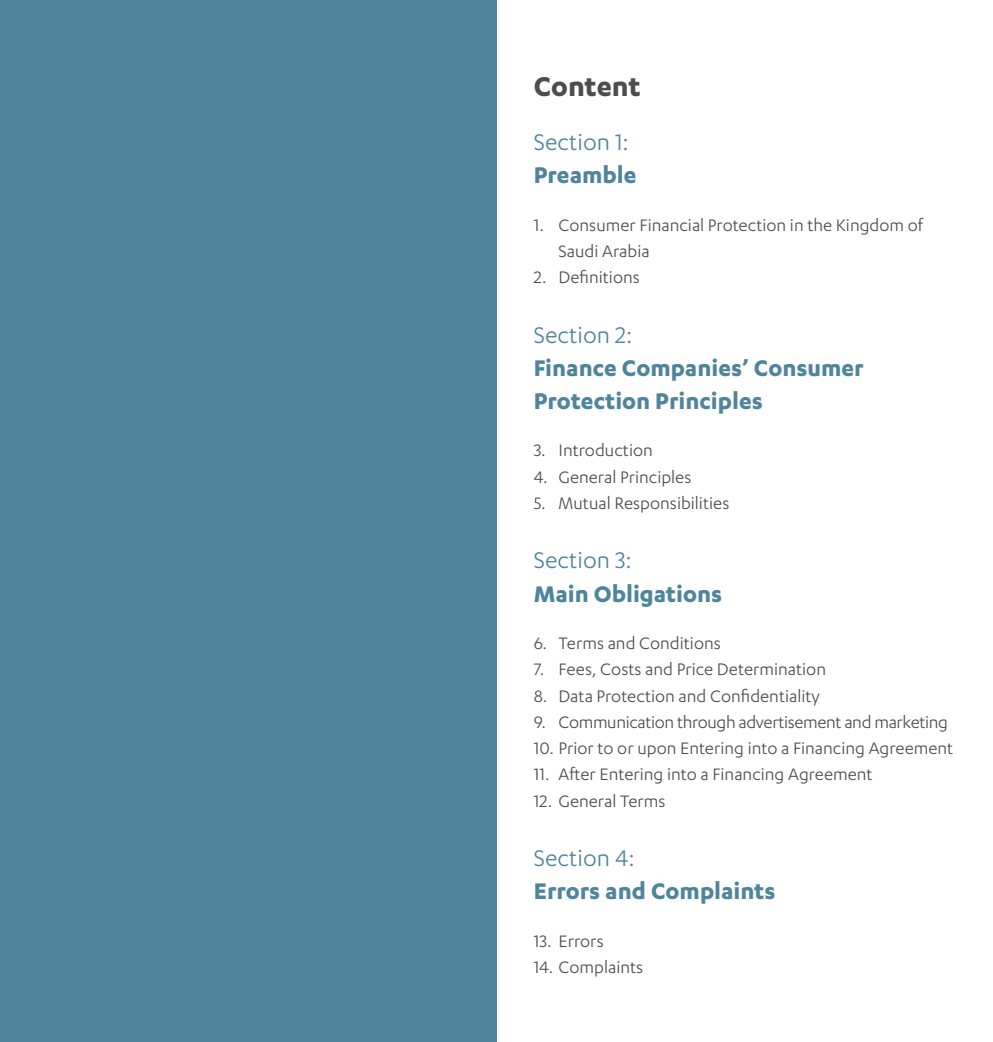
<style>
.page{position:relative;width:993px;height:1042px;background:#fff}
.page>*{position:absolute;margin:0;border:0;box-sizing:border-box;transform-origin:0 0}
.t1{font:700 31.5px "Karbon";color:#4d4d4f}
.t2{font:700 26.25px/33.2px "Karbon";color:#4f859c}
.t3{font:26.25px "Karbon";color:#4f859c}
.t4{font:19.25px/26.2px "Karbon";color:#4d4d4f}
.t5{font:19.25px "Karbon";letter-spacing:-.02em;color:#4d4d4f}
</style>
<div class="page">
<div style="left:0;top:0;width:496px;height:1042px;background:#4f859c"></div>
<h1 class="t1" style="left:533px;top:68px;width:108px">Content</h1>
<h2 class="t3" style="left:533px;top:128px;width:96px">Section 1:</h2>
<h2 class="t2" style="left:533px;top:158px;width:104px">Preamble</h2>
<p class="t4" style="left:558px;top:211px;width:366px;text-indent:-25px">1. Consumer Financial Protection in the Kingdom of<br>Saudi Arabia</p>
<p class="t4" style="left:533px;top:264px;width:108px">2. Definitions</p>
<h2 class="t3" style="left:533px;top:320px;width:100px">Section 2:</h2>
<h2 class="t2" style="left:533px;top:350px;width:331px">Finance Companies’ Consumer<br>Protection Principles</h2>
<p class="t4" style="left:533px;top:437px;width:121px">3. Introduction</p>
<p class="t4" style="left:533px;top:463px;width:159px">4. General Principles</p>
<p class="t4" style="left:533px;top:489px;width:197px">5. Mutual Responsibilities</p>
<h2 class="t3" style="left:533px;top:546px;width:99px">Section 3:</h2>
<h2 class="t2" style="left:533px;top:576px;width:190px">Main Obligations</h2>
<p class="t4" style="left:533px;top:629px;width:188px">6. Terms and Conditions</p>
<p class="t4" style="left:533px;top:656px;width:294px">7. Fees, Costs and Price Determination</p>
<p class="t4" style="left:533px;top:682px;width:287px">8. Data Protection and Confidentiality</p>
<p class="t5" style="left:533px;top:711px;width:416px">9. Communication through advertisement and marketing</p>
<p class="t4" style="left:533px;top:734px;width:421px">10. Prior to or upon Entering into a Financing Agreement</p>
<p class="t4" style="left:533px;top:761px;width:340px">11. After Entering into a Financing Agreement</p>
<p class="t4" style="left:533px;top:787px;width:133px">12. General Terms</p>
<h2 class="t3" style="left:533px;top:843px;width:102px">Section 4:</h2>
<h2 class="t2" style="left:533px;top:873px;width:243px">Errors and Complaints</h2>
<p class="t4" style="left:533px;top:927px;width:71px">13. Errors</p>
<p class="t4" style="left:533px;top:953px;width:111px">14. Complaints</p>
</div>
